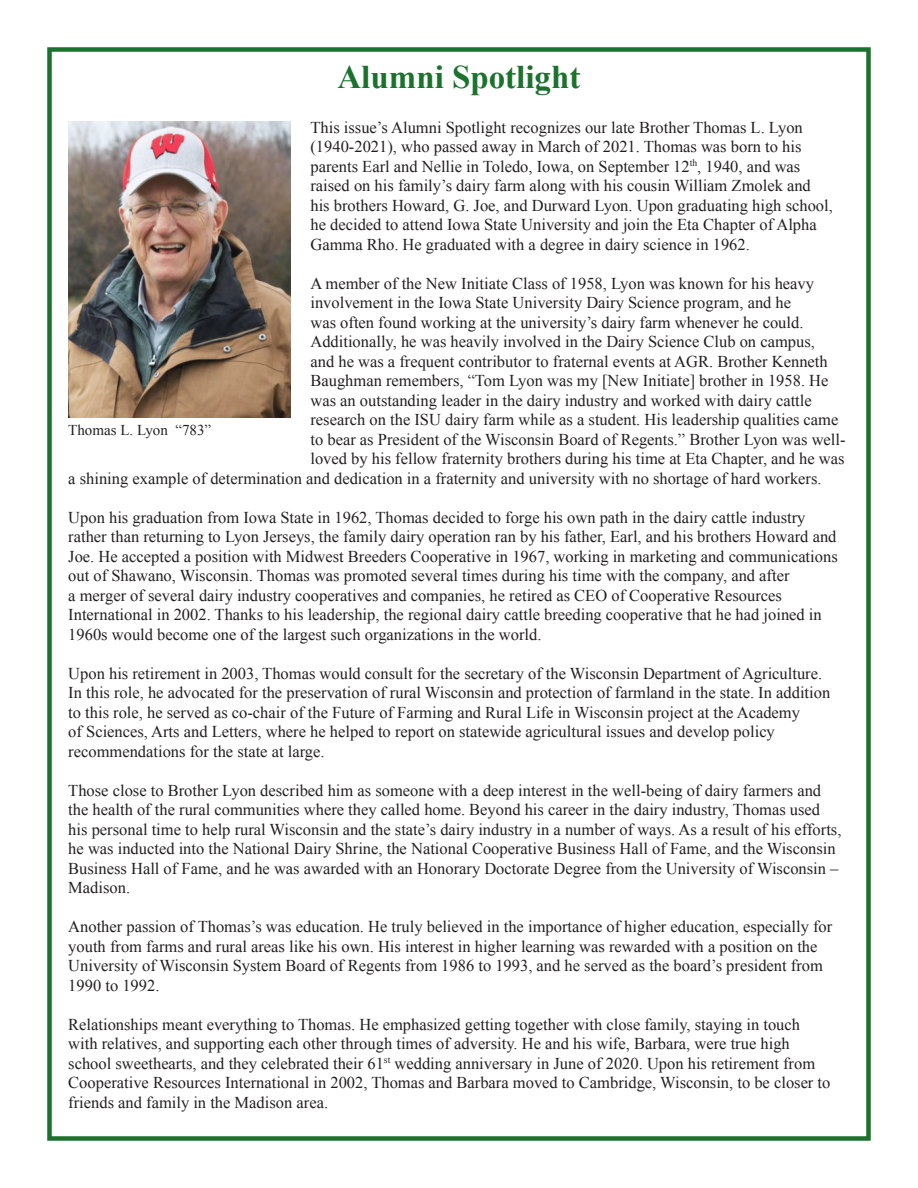
<style>
.page{position:relative;width:918px;height:1188px;background:#fff}
.page>*{position:absolute;margin:0;border:0;box-sizing:border-box;transform-origin:0 0}
.t1{font:700 33px "Times New Roman";color:#1a722d}
.Body_Text{font:16.5px/19.5px "Times New Roman";color:#231f20}
.t2{font:15px "Times New Roman";color:#231f20}
</style>
<div class="page">
<div style="left:47px;top:47px;width:824px;height:1094px;border:4px solid #1a722d"></div>
<img style="left:68px;top:122px;width:222px;height:295px">
<p class="t1" style="left:338px;top:55px;width:244px">Alumni Spotlight</p>
<p class="Body_Text" style="left:310px;top:117px;width:524px">This issue’s Alumni Spotlight recognizes our late Brother Thomas L. Lyon (1940-2021), who passed away in March of 2021. Thomas was born to his parents Earl and Nellie in Toledo, Iowa, on September 12<sup>th</sup>, 1940, and was raised on his family’s dairy farm along with his cousin William Zmolek and his brothers Howard, G. Joe, and Durward Lyon. Upon graduating high school, he decided to attend Iowa State University and join the Eta Chapter of Alpha Gamma Rho. He graduated with a degree in dairy science in 1962.</p>
<p class="Body_Text" style="left:310px;top:273px;width:505px">A member of the New Initiate Class of 1958, Lyon was known for his heavy</p>
<p class="Body_Text" style="left:310px;top:293px;width:482px">involvement in the Iowa State University Dairy Science program, and he</p>
<p class="Body_Text" style="left:310px;top:312px;width:495px">was often found working at the university’s dairy farm whenever he could.</p>
<p class="Body_Text" style="left:310px;top:332px;width:506px">Additionally, he was heavily involved in the Dairy Science Club on campus,</p>
<p class="Body_Text" style="left:310px;top:351px;width:519px">and he was a frequent contributor to fraternal events at AGR. Brother Kenneth</p>
<p class="Body_Text" style="left:310px;top:371px;width:520px">Baughman remembers, “Tom Lyon was my [New Initiate] brother in 1958. He</p>
<p class="Body_Text" style="left:310px;top:390px;width:503px">was an outstanding leader in the dairy industry and worked with dairy cattle</p>
<p class="Body_Text" style="left:310px;top:410px;width:529px">research on the ISU dairy farm while as a student. His leadership qualities came</p>
<p class="Body_Text" style="left:310px;top:429px;width:537px">to bear as President of the Wisconsin Board of Regents.” Brother Lyon was well-</p>
<p class="Body_Text" style="left:310px;top:449px;width:536px">loved by his fellow fraternity brothers during his time at Eta Chapter, and he was</p>
<p class="Body_Text" style="left:68px;top:468px;width:755px">a shining example of determination and dedication in a fraternity and university with no shortage of hard workers.</p>
<p class="Body_Text" style="left:68px;top:507px;width:771px">Upon his graduation from Iowa State in 1962, Thomas decided to forge his own path in the dairy cattle industry rather than returning to Lyon Jerseys, the family dairy operation ran by his father, Earl, and his brothers Howard and Joe. He accepted a position with Midwest Breeders Cooperative in 1967, working in marketing and communications out of Shawano, Wisconsin. Thomas was promoted several times during his time with the company, and after<br>a merger of several dairy industry cooperatives and companies, he retired as CEO of Cooperative Resources International in 2002. Thanks to his leadership, the regional dairy cattle breeding cooperative that he had joined in 1960s would become one of the largest such organizations in the world.</p>
<p class="Body_Text" style="left:68px;top:663px;width:763px">Upon his retirement in 2003, Thomas would consult for the secretary of the Wisconsin Department of Agriculture.<br>In this role, he advocated for the preservation of rural Wisconsin and protection of farmland in the state. In addition to this role, he served as co-chair of the Future of Farming and Rural Life in Wisconsin project at the Academy<br>of Sciences, Arts and Letters, where he helped to report on statewide agricultural issues and develop policy recommendations for the state at large.</p>
<p class="Body_Text" style="left:68px;top:780px;width:775px">Those close to Brother Lyon described him as someone with a deep interest in the well-being of dairy farmers and the health of the rural communities where they called home. Beyond his career in the dairy industry, Thomas used his personal time to help rural Wisconsin and the state’s dairy industry in a number of ways. As a result of his efforts, he was inducted into the National Dairy Shrine, the National Cooperative Business Hall of Fame, and the Wisconsin Business Hall of Fame, and he was awarded with an Honorary Doctorate Degree from the University of Wisconsin – Madison.</p>
<p class="Body_Text" style="left:68px;top:917px;width:766px">Another passion of Thomas’s was education. He truly believed in the importance of higher education, especially for youth from farms and rural areas like his own. His interest in higher learning was rewarded with a position on the University of Wisconsin System Board of Regents from 1986 to 1993, and he served as the board’s president from 1990 to 1992.</p>
<p class="Body_Text" style="left:68px;top:1014px;width:764px">Relationships meant everything to Thomas. He emphasized getting together with close family, staying in touch with relatives, and supporting each other through times of adversity. He and his wife, Barbara, were true high school sweethearts, and they celebrated their 61<sup>st</sup> wedding anniversary in June of 2020. Upon his retirement from Cooperative Resources International in 2002, Thomas and Barbara moved to Cambridge, Wisconsin, to be closer to friends and family in the Madison area.</p>
<p class="t2" style="left:68px;top:420px;width:144px">Thomas L. Lyon “783”</p>
</div>
